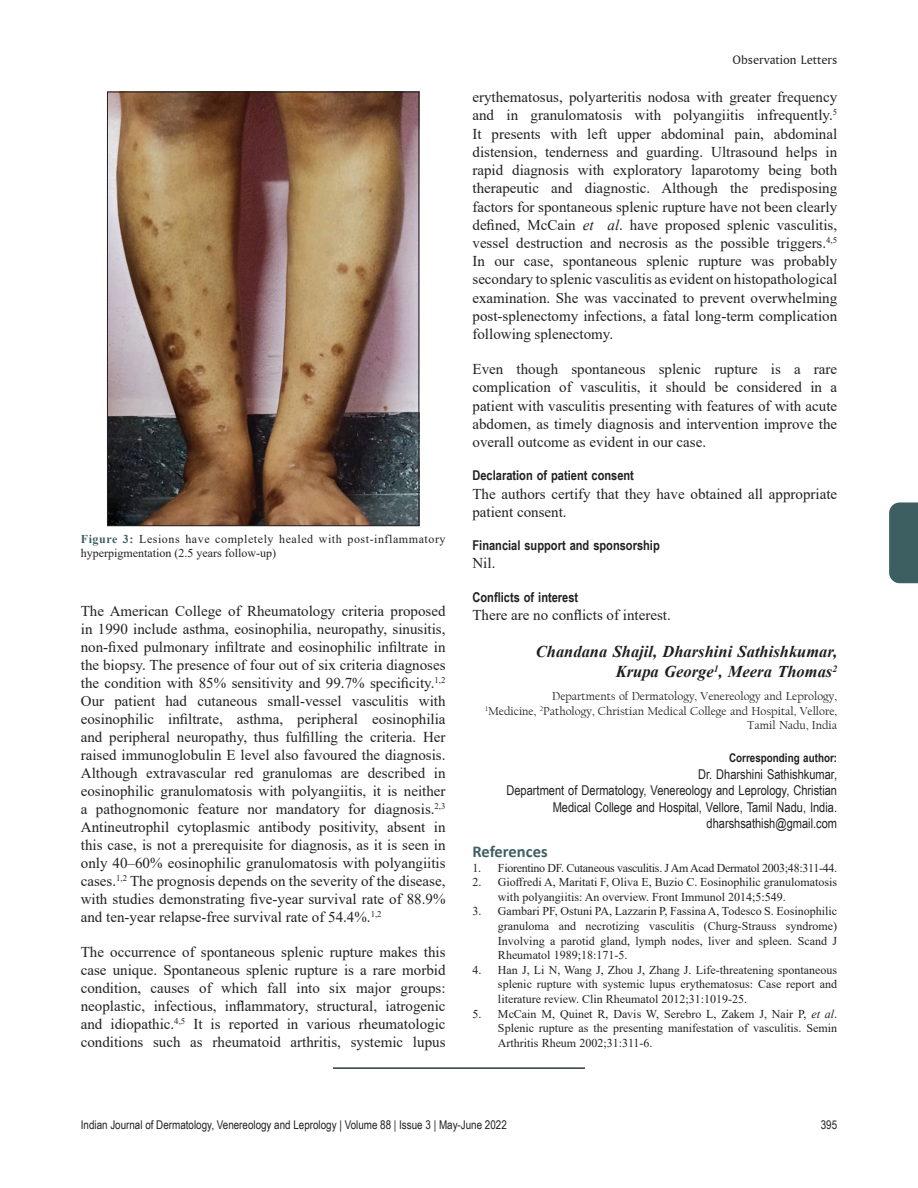
<style>
.page{position:relative;width:918px;height:1188px;background:#fff}
.page>*{position:absolute;margin:0;border:0;box-sizing:border-box;transform-origin:0 0}
.t1{font:italic 700 16.5px/20px "Times New Roman";color:#231f20;text-align:right}
.t2{font:700 16.5px "Calibri";color:#3e5f62}
.t3{font:15px/18px "Times New Roman";color:#231f20;text-align:justify}
.t4{font:13.5px/16.4px "Arial Narrow";color:#231f20;text-align:right}
.t5{font:700 13.5px "Arial Narrow";color:#231f20}
.t6{font:12.75px "Amerigo BT Roman A";color:#231f20}
.t7{font:12px/14.5px "Times New Roman";color:#231f20;text-align:justify}
.t8{font:12px/14.5px "Californian FB";color:#231f20;text-align:right}
.t9{font:12px/14.4px "Times New Roman";letter-spacing:.045em;color:#231f20}
.t10{font:12px "Arial Narrow";color:#231f20}
.t11{font:12px "Times New Roman";letter-spacing:-.025em;color:#231f20}
.t12{font:700 12px "Arial Narrow";color:#231f20}
.s1{font-weight:700;color:#3e5f62}
.s2{font-style:italic}
</style>
<div class="page">
<div style="left:889px;top:502px;width:29px;height:81px;background:#3e5f62"></div>
<img style="left:109px;top:94px;width:308px;height:430px">
<div style="left:107px;top:92px;width:312px;height:434px;border:1px solid #231f20"></div>
<hr style="left:333px;top:1067px;width:252px;height:2px;background:#283c3d">
<p class="t9" style="left:81px;top:531px;width:366px"><span class="s1">Figure 3:</span> Lesions have completely healed with post-inflammatory hyperpigmentation (2.5 years follow-up)</p>
<p class="t3" style="left:81px;top:601px;width:366px">The American College of Rheumatology criteria proposed in 1990 include asthma, eosinophilia, neuropathy, sinusitis, non-fixed pulmonary infiltrate and eosinophilic infiltrate in the biopsy. The presence of four out of six criteria diagnoses the condition with 85% sensitivity and 99.7% specificity.<sup>1,2<br></sup>Our patient had cutaneous small-vessel vasculitis with eosinophilic infiltrate, asthma, peripheral eosinophilia and peripheral neuropathy, thus fulfilling the criteria. Her raised immunoglobulin E level also favoured the diagnosis.<br>Although extravascular red granulomas are described in eosinophilic granulomatosis with polyangiitis, it is neither a pathognomonic feature nor mandatory for diagnosis.<sup>2,3<br></sup>Antineutrophil cytoplasmic antibody positivity, absent in this case, is not a prerequisite for diagnosis, as it is seen in only 40–60% eosinophilic granulomatosis with polyangiitis cases.<sup>1,2</sup> The prognosis depends on the severity of the disease, with studies demonstrating five-year survival rate of 88.9% and ten-year relapse-free survival rate of 54.4%.<sup>1,2</sup></p>
<p class="t3" style="left:81px;top:942px;width:366px">The occurrence of spontaneous splenic rupture makes this case unique. Spontaneous splenic rupture is a rare morbid condition, causes of which fall into six major groups: neoplastic, infectious, inflammatory, structural, iatrogenic and idiopathic.<sup>4,5</sup> It is reported in various rheumatologic conditions such as rheumatoid arthritis, systemic lupus</p>
<p class="t6" style="left:733px;top:52px;width:106px">Observation Letters</p>
<p class="t3" style="left:472px;top:88px;width:366px">erythematosus, polyarteritis nodosa with greater frequency and in granulomatosis with polyangiitis infrequently.<sup>5<br></sup>It presents with left upper abdominal pain, abdominal distension, tenderness and guarding. Ultrasound helps in rapid diagnosis with exploratory laparotomy being both therapeutic and diagnostic. Although the predisposing factors for spontaneous splenic rupture have not been clearly defined, McCain <span class="s2">et al</span>. have proposed splenic vasculitis, vessel destruction and necrosis as the possible triggers.<sup>4,5<br></sup>In our case, spontaneous splenic rupture was probably secondary to splenic vasculitis as evident on histopathological examination. She was vaccinated to prevent overwhelming post-splenectomy infections, a fatal long-term complication following splenectomy.</p>
<p class="t3" style="left:473px;top:360px;width:366px">Even though spontaneous splenic rupture is a rare complication of vasculitis, it should be considered in a patient with vasculitis presenting with features of with acute abdomen, as timely diagnosis and intervention improve the overall outcome as evident in our case.</p>
<p class="t5" style="left:472px;top:465px;width:163px">Declaration of patient consent</p>
<p class="t3" style="left:472px;top:484px;width:366px">The authors certify that they have obtained all appropriate patient consent.</p>
<p class="t5" style="left:472px;top:535px;width:189px">Financial support and sponsorship</p>
<p class="t3" style="left:472px;top:554px;width:24px">Nil.</p>
<p class="t5" style="left:472px;top:587px;width:107px">Conflicts of interest</p>
<p class="t3" style="left:472px;top:606px;width:200px">There are no conflicts of interest.</p>
<p class="t1" style="left:536px;top:641px;width:303px">Chandana Shajil, Dharshini Sathishkumar,<br>Krupa George<sup>1</sup>, Meera Thomas<sup>2</sup></p>
<p class="t8" style="left:486px;top:689px;width:353px">Departments of Dermatology, Venereology and Leprology,<br><sup>1</sup>Medicine, <sup>2</sup>Pathology, Christian Medical College and Hospital, Vellore,<br>Tamil Nadu, India</p>
<p class="t12" style="left:729px;top:749px;width:109px">Corresponding author:</p>
<p class="t4" style="left:506px;top:765px;width:332px">Dr. Dharshini Sathishkumar,<br>Department of Dermatology, Venereology and Leprology, Christian Medical College and Hospital, Vellore, Tamil Nadu, India. dharshsathish@gmail.com</p>
<p class="t2" style="left:472px;top:840px;width:77px">References</p>
<p class="t11" style="left:472px;top:859px;width:366px">1. Fiorentino DF. Cutaneous vasculitis. JAm Acad Dermatol 2003;48:311-44.</p>
<p class="t7" style="left:498px;top:875px;width:341px;text-indent:-26px">2. Gioffredi A, Maritati F, Oliva E, Buzio C. Eosinophilic granulomatosis with polyangiitis: An overview. Front Immunol 2014;5:549.</p>
<p class="t7" style="left:498px;top:904px;width:341px;text-indent:-26px">3. Gambari PF, Ostuni PA, Lazzarin P, Fassina A, Todesco S. Eosinophilic granuloma and necrotizing vasculitis (Churg-Strauss syndrome)<br>Involving a parotid gland, lymph nodes, liver and spleen. Scand J Rheumatol 1989;18:171-5.</p>
<p class="t7" style="left:498px;top:962px;width:341px;text-indent:-26px">4. Han J, Li N, Wang J, Zhou J, Zhang J. Life-threatening spontaneous splenic rupture with systemic lupus erythematosus: Case report and literature review. Clin Rheumatol 2012;31:1019-25.</p>
<p class="t7" style="left:498px;top:1006px;width:341px;text-indent:-26px">5. McCain M, Quinet R, Davis W, Serebro L, Zakem J, Nair P, <span class="s2">et al</span>.<br>Splenic rupture as the presenting manifestation of vasculitis. Semin Arthritis Rheum 2002;31:311-6.</p>
<p class="t10" style="left:81px;top:1116px;width:427px">Indian Journal of Dermatology, Venereology and Leprology | Volume 88 | Issue 3 | May-June 2022</p>
<p class="t10" style="left:821px;top:1116px;width:18px">395</p>
</div>
